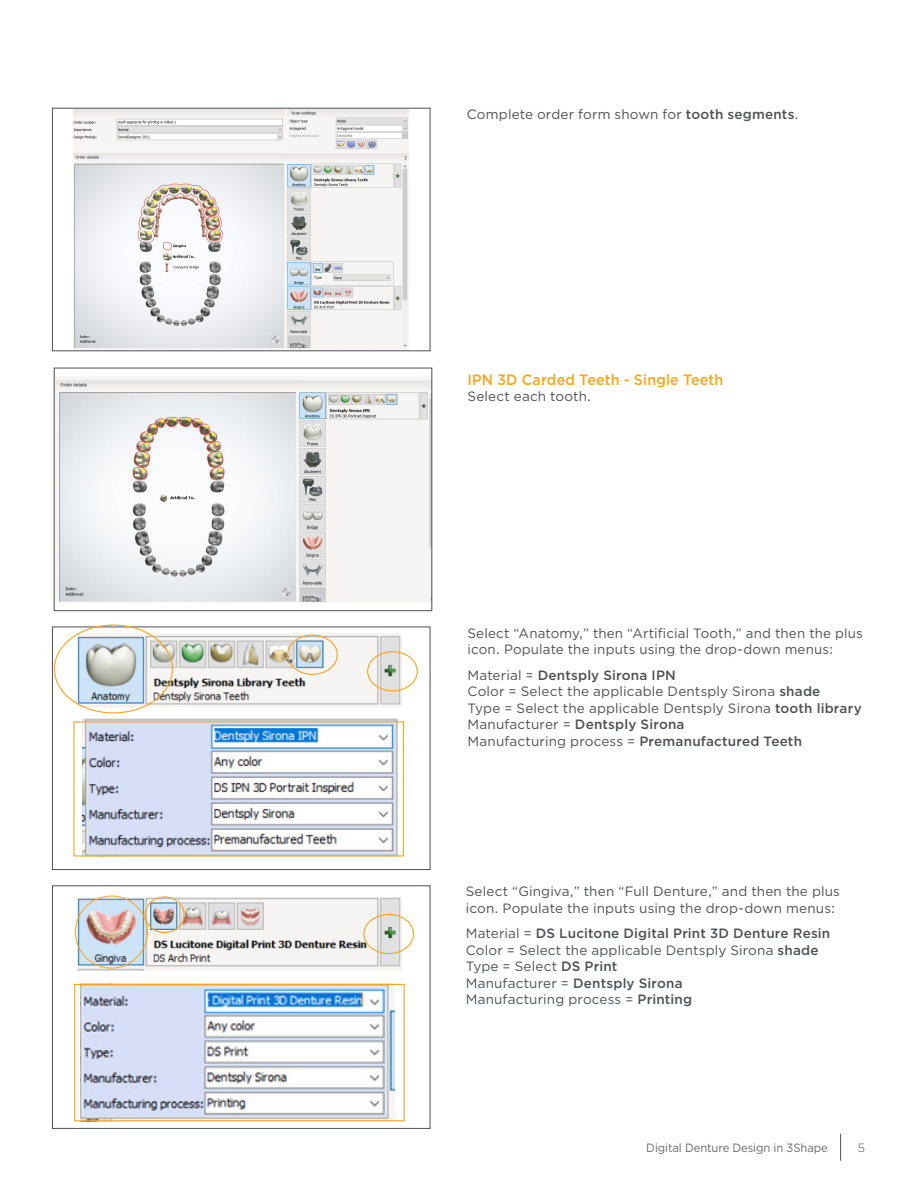
<style>
.page{position:relative;width:918px;height:1188px;background:#fff}
.page>*{position:absolute;margin:0;border:0;box-sizing:border-box;transform-origin:0 0}
.t1{font:500 15px "Gotham";letter-spacing:.01em;color:#f9a51b;scale:.95 1}
.t2{font:13.5px/16.5px "Gotham";letter-spacing:.01em;color:#4c5256}
.t3{font:500 13.5px "Gotham";letter-spacing:.01em;color:#4c5256}
.t4{font:12px "Gotham";letter-spacing:-.01em;color:#66696c;scale:.94 1}
.t5{font:300 12px "Gotham";color:#4c5256}
.s1{font-weight:500}
.s2{font-weight:400}
</style>
<div class="page">
<svg style="left:840px;top:1134px;width:1px;height:27px"></svg>
<div style="left:52px;top:627px;width:378px;height:243px;border:1px solid #4c5256"></div>
<div style="left:52px;top:886px;width:378px;height:243px;border:1px solid #4c5256"></div>
<img style="left:74px;top:110px;width:335px;height:239px">
<div style="left:52px;top:108px;width:378px;height:243px;border:1px solid #4c5256"></div>
<img style="left:83px;top:718px;width:314px;height:136px">
<img style="left:78px;top:633px;width:324px;height:74px">
<div style="left:287px;top:635px;width:51px;height:40px;border:1px solid #f9a51b;border-radius:50%"></div>
<div style="left:367px;top:651px;width:51px;height:40px;border:1px solid #f9a51b;border-radius:50%"></div>
<img style="left:56px;top:377px;width:374px;height:225px">
<div style="left:54px;top:368px;width:378px;height:243px;border:1px solid #4c5256"></div>
<img style="left:78px;top:897px;width:324px;height:74px">
<img style="left:80px;top:983px;width:315px;height:136px">
<div style="left:145px;top:896px;width:40px;height:37px;border:1px solid #f9a51b;border-radius:50%"></div>
<div style="left:75px;top:896px;width:73px;height:73px;border:1px solid #f9a51b;border-radius:50%"></div>
<div style="left:363px;top:914px;width:51px;height:40px;border:1px solid #f9a51b;border-radius:50%"></div>
<div style="left:74px;top:984px;width:331px;height:137px;border:1px solid #f9a51b"></div>
<p class="t2" style="left:467px;top:105px;width:333px">Complete order form shown for <span class="s1">tooth segments</span>.</p>
<p class="t1" style="left:468px;top:370px;width:271px">IPN 3D Carded Teeth - Single Teeth</p>
<p class="t2" style="left:468px;top:388px;width:125px">Select each tooth.</p>
<p class="t2" style="left:468px;top:624px;width:397px">Select “Anatomy,” then “Artificial Tooth,” and then the plus icon. Populate the inputs using the drop-down menus:</p>
<p class="t3" style="left:468px;top:666px;width:210px"><span class="s2">Material =</span> Dentsply Sirona IPN</p>
<p class="t2" style="left:468px;top:683px;width:354px">Color = Select the applicable Dentsply Sirona <span class="s1">shade</span></p>
<p class="t2" style="left:468px;top:699px;width:396px">Type = Select the applicable Dentsply Sirona <span class="s1">tooth library</span></p>
<p class="t3" style="left:468px;top:715px;width:219px"><span class="s2">Manufacturer =</span> Dentsply Sirona</p>
<p class="t2" style="left:468px;top:732px;width:336px">Manufacturing process = <span class="s1">Premanufactured Teeth</span></p>
<p class="t2" style="left:466px;top:883px;width:376px">Select “Gingiva,” then “Full Denture,” and then the plus icon. Populate the inputs using the drop-down menus:</p>
<p class="t3" style="left:466px;top:925px;width:366px"><span class="s2">Material =</span> DS Lucitone Digital Print 3D Denture Resin</p>
<p class="t2" style="left:466px;top:942px;width:354px">Color = Select the applicable Dentsply Sirona <span class="s1">shade</span></p>
<p class="t2" style="left:466px;top:958px;width:153px">Type = Select <span class="s1">DS Print</span></p>
<p class="t3" style="left:466px;top:974px;width:219px"><span class="s2">Manufacturer =</span> Dentsply Sirona</p>
<p class="t2" style="left:466px;top:991px;width:228px">Manufacturing process = <span class="s1">Printing</span></p>
<p class="t4" style="left:646px;top:1140px;width:195px">Digital Denture Design in 3Shape</p>
<p class="t5" style="left:858px;top:1140px;width:9px">5</p>
</div>
